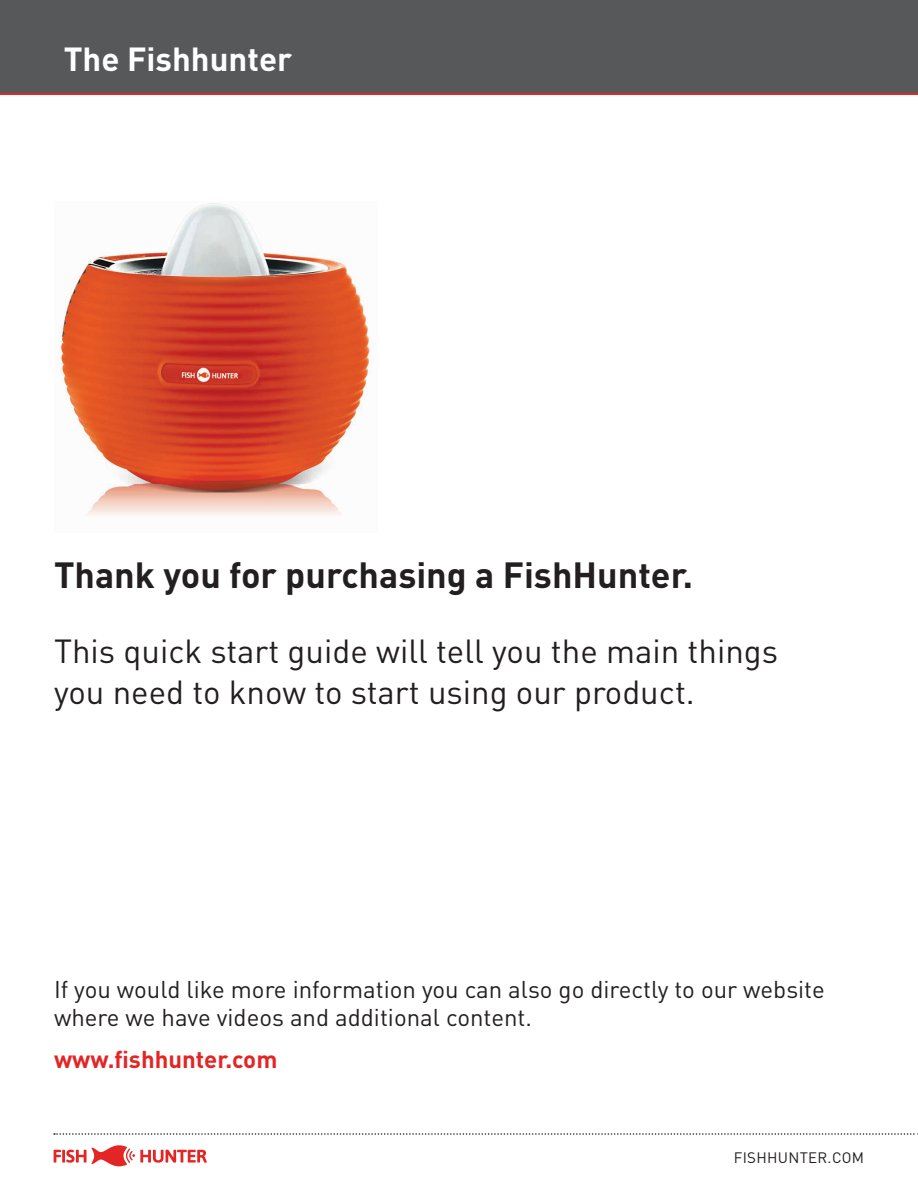
<style>
.page{position:relative;width:918px;height:1188px;background:#fff}
.page>*{position:absolute;margin:0;border:0;box-sizing:border-box;transform-origin:0 0}
.t1{font:700 36px "DIN";color:#231f20}
.t2{font:33px/40.5px "DIN";color:#231f20}
.t3{font:700 33px "DIN";color:#fff}
.t4{font:24px/28.5px "DIN";color:#231f20}
.t5{font:700 24px "DIN";color:#e32525}
.t6{font:15px "DIN";letter-spacing:.02em;color:#231f20}
</style>
<div class="page">
<hr style="left:0;top:91px;width:918px;height:3px;background:#e32525">
<div style="left:0;top:0;width:918px;height:92px;background:#57585a"></div>
<svg style="left:54px;top:1145px;width:153px;height:21px"></svg>
<svg style="left:54px;top:1133px;width:864px;height:2px"></svg>
<img style="left:59px;top:203px;width:314px;height:312px">
<h2 class="t3" style="left:64px;top:37px;width:230px">The Fishhunter</h2>
<h1 class="t1" style="left:54px;top:552px;width:641px">Thank you for purchasing a FishHunter.</h1>
<h2 class="t2" style="left:54px;top:631px;width:726px">This quick start guide will tell you the main things you need to know to start using our product.</h2>
<p class="t4" style="left:54px;top:975px;width:772px">If you would like more information you can also go directly to our website where we have videos and additional content.</p>
<p class="t5" style="left:54px;top:1044px;width:225px">www.fishhunter.com</p>
<p class="t6" style="left:734px;top:1149px;width:132px">FISHHUNTER.COM</p>
</div>
